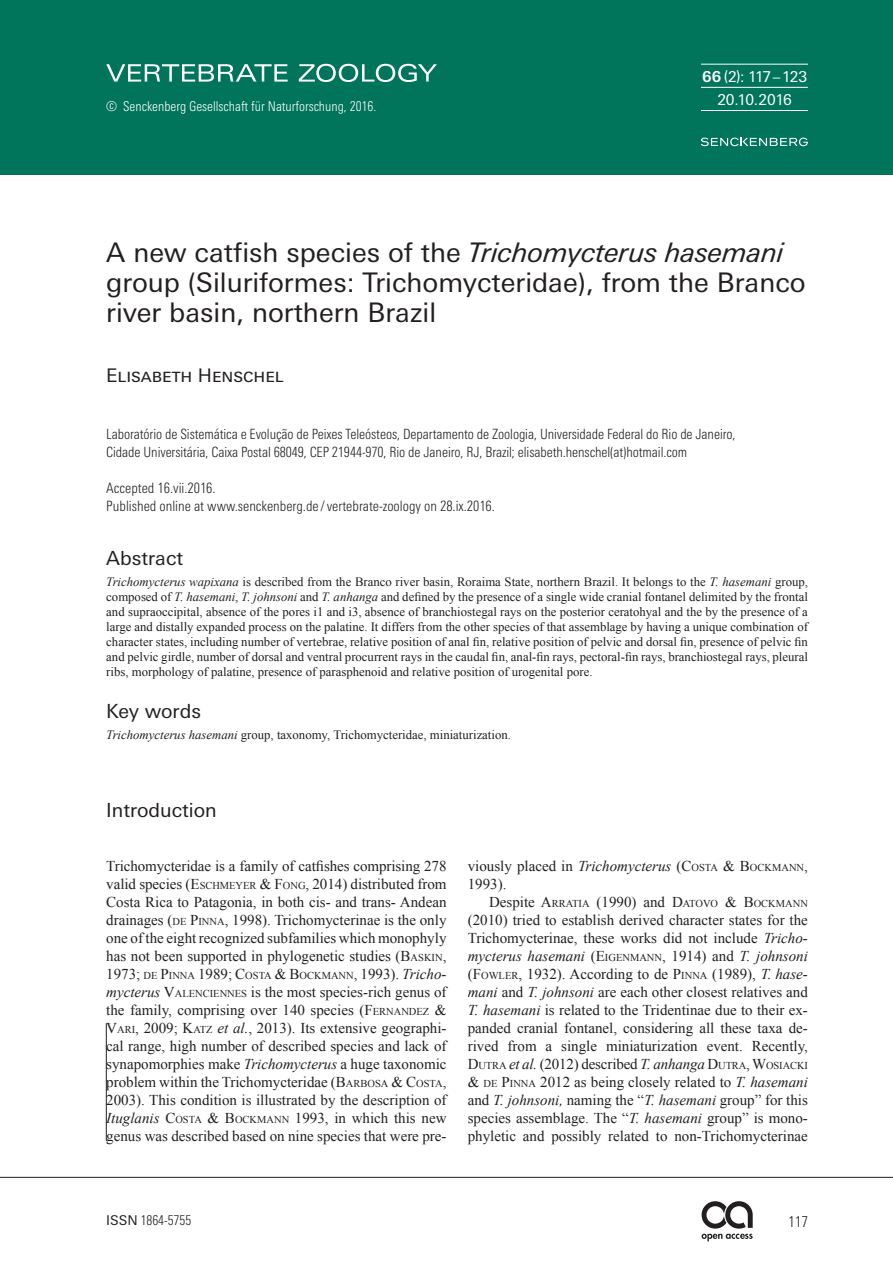
<style>
.page{position:relative;width:893px;height:1263px;background:#fff}
.page>*{position:absolute;margin:0;border:0;box-sizing:border-box;transform-origin:0 0}
.t1{font:27px/30px "Univers Next W1 G";color:#231f20}
.t2{font:19.5px "Univers Next W1 G";color:#231f20}
.t3{font:18.75px "Univers Next W1 G";letter-spacing:-.005em;color:#231f20}
.t4{font:15px/18px "Times New Roman";color:#231f20;text-align:justify}
.t5{font:15px/22.8px "Univers Next W1 G";letter-spacing:-.05em;color:#fff;text-align:center}
.t6{font:300 condensed 15px "Univers Next Pro";color:#231f20}
.t7{font:300 condensed 14.25px/18px "Univers Next Pro";color:#231f20}
.t8{font:300 condensed 14.1px/18px "Univers Next Pro";letter-spacing:-.005em;color:#231f20}
.t9{font:300 condensed 13.5px "Univers Next Pro";color:#fff}
.t10{font:300 condensed 13.5px "Univers Next Pro";color:#231f20}
.t11{font:12.75px/15px "Times New Roman";color:#231f20;text-align:justify}
.t12{font:10.5px "Times New Roman";color:#231f20}
.s1{font-weight:700}
.s2{font-style:italic}
.s3{font-style:inherit}
.s4{font-size:10.5px}
.s5{font-size:15px}
.s6{font-style:italic;font-size:15px}
.s7{font-family:"Univers Next W1 G";font-weight:400;font-stretch:normal}
</style>
<div class="page">
<hr style="left:0;top:1177px;width:893px;height:1px;background:#231f20">
<svg style="left:702px;top:1234px;width:51px;height:7px"></svg>
<svg style="left:702px;top:1201px;width:51px;height:27px"></svg>
<div style="left:0;top:0;width:893px;height:174px;background:#01745c"></div>
<svg style="left:701px;top:138px;width:107px;height:8px"></svg>
<hr style="left:701px;top:64px;width:107px;height:1px;background:#fff">
<hr style="left:701px;top:110px;width:107px;height:1px;background:#fff">
<hr style="left:701px;top:87px;width:107px;height:1px;background:#fff">
<svg style="left:106px;top:64px;width:331px;height:18px"></svg>
<hr style="left:106px;top:1023px;width:1px;height:118px;background:#231f20">
<p class="t9" style="left:106px;top:98px;width:271px">© Senckenberg Gesellschaft für Naturforschung, 2016.</p>
<p class="t5" style="left:702px;top:65px;width:106px"><span class="s1">66</span> (2): 117–123<br>20.10.2016</p>
<h1 class="t1" style="left:106px;top:237px;width:701px">A new catfish species of the <span class="s2">Trichomycterus hasemani </span>group (Siluriformes: Trichomycteridae), from the Branco river basin, northern Brazil</h1>
<p class="t3" style="left:106px;top:364px;width:179px">Elisabeth Henschel</p>
<p class="t8" style="left:106px;top:425px;width:631px">Laboratório de Sistemática e Evolução de Peixes Teleósteos, Departamento de Zoologia, Universidade Federal do Rio de Janeiro,<br>Cidade Universitária, Caixa Postal 68049, CEP 21944-970, Rio de Janeiro, RJ, Brazil; elisabeth.henschel(at)hotmail.com</p>
<p class="t7" style="left:106px;top:479px;width:390px">Accepted 16.vii.2016.<br>Published online at www.senckenberg.de /vertebrate-zoology on 28.ix.2016.</p>
<h2 class="t2" style="left:106px;top:547px;width:78px">Abstract</h2>
<p class="t11" style="left:106px;top:574px;width:703px"><span class="s2">Trichomycterus wapixana</span> is described from the Branco river basin, Roraima State, northern Brazil. It belongs to the <span class="s2">T. hasemani</span> group, composed of <span class="s2">T. hasemani</span>, <span class="s2">T. johnsoni</span> and <span class="s2">T. anhanga</span> and defined by the presence of a single wide cranial fontanel delimited by the frontal and supraoccipital, absence of the pores i1 and i3, absence of branchiostegal rays on the posterior ceratohyal and the by the presence of a large and distally expanded process on the palatine. It differs from the other species of that assemblage by having a unique combination of character states, including number of vertebrae, relative position of anal fin, relative position of pelvic and dorsal fin, presence of pelvic fin and pelvic girdle, number of dorsal and ventral procurrent rays in the caudal fin, anal-fin rays, pectoral-fin rays, branchiostegal rays, pleural ribs, morphology of palatine, presence of parasphenoid and relative position of urogenital pore.</p>
<h2 class="t2" style="left:106px;top:700px;width:96px">Key words</h2>
<p class="t11" style="left:106px;top:727px;width:406px"><span class="s2">Trichomycterus hasemani</span> group, taxonomy, Trichomycteridae, miniaturization.</p>
<h2 class="t2" style="left:106px;top:799px;width:112px">Introduction</h2>
<p class="t4" style="left:106px;top:857px;width:342px">Trichomycteridae is a family of catfishes comprising 278 valid species (<span class="s3">E</span><span class="s4">SCHMEYER</span> <span class="s3">&amp; F</span><span class="s4">ONG</span><span class="s3">,</span> 2014) distributed from Costa Rica to Patagonia, in both cis- and trans- Andean drainages (<span class="s4">DE</span> <span class="s3">P</span><span class="s4">INNA</span>, 1998). Trichomycterinae is the only one of the eight recognized subfamilies which monophyly has not been supported in phylogenetic studies (<span class="s3">B</span><span class="s4">ASKIN</span>,</p>
<p class="t12" style="left:106px;top:968px;width:342px"><span class="s5">1973</span><span class="s5">;</span> DE <span class="s5">P</span>INNA <span class="s5">1989; C</span>OSTA <span class="s5">&amp; B</span>OCKMANN<span class="s5">,</span> <span class="s5">1993).</span> <span class="s6">Tricho-</span></p>
<p class="t4" style="left:106px;top:983px;width:342px"><span class="s2">mycterus</span> <span class="s3">V</span><span class="s4">ALENCIENNES</span> is the most species-rich genus of the family, comprising over 140 species (<span class="s3">F</span><span class="s4">ERNANDEZ</span> <span class="s3">&amp; V</span><span class="s4">ARI</span><span class="s3">, 2009; K</span><span class="s4">ATZ</span> <span class="s2">et al</span><span class="s2">.</span><span class="s3">, 2013</span>). Its extensive geographi&shy;cal range, high number of described species and lack of synapomorphies make <span class="s2">Trichomycterus</span> a huge taxonomic problem within the Trichomycteridae (<span class="s3">B</span><span class="s4">ARBOSA</span> <span class="s3">&amp; C</span><span class="s4">OSTA</span><span class="s3">, 2003</span>). This condition is illustrated by the description of <span class="s2">Ituglanis</span> <span class="s3">C</span><span class="s4">OSTA</span> <span class="s3">&amp; B</span><span class="s4">OCKMANN</span> <span class="s3">1993</span>, in which this new genus was described based on nine species that were pre-</p>
<p class="t4" style="left:468px;top:857px;width:342px">viously placed in <span class="s2">Trichomycterus</span> (<span class="s3">C</span><span class="s4">OSTA</span> <span class="s3">&amp; B</span><span class="s4">OCKMANN</span><span class="s3">,<br>1993</span>).</p>
<p class="t12" style="left:489px;top:896px;width:320px"><span class="s5">Despite</span> <span class="s5">A</span>RRATIA <span class="s5">(1990)</span> <span class="s5">and</span> <span class="s5">D</span>ATOVO <span class="s5">&amp; B</span>OCKMANN</p>
<p class="t4" style="left:468px;top:911px;width:342px"><span class="s3">(2010)</span> tried to establish derived character states for the Trichomycterinae, these works did not include <span class="s2">Tricho&shy;mycterus hasemani</span> (<span class="s3">E</span><span class="s4">IGENMANN</span>, 1914) and <span class="s2">T. johnsoni </span>(<span class="s3">F</span><span class="s4">OWLER</span><span class="s3">,</span> 1932). According to de <span class="s3">P</span><span class="s4">INNA</span> <span class="s3">(1989</span>), <span class="s2">T. hase&shy;mani</span> and <span class="s2">T. johnsoni</span> are each other closest relatives and <span class="s2">T. hasemani</span> is related to the Tridentinae due to their ex&shy;panded cranial fontanel, considering all these taxa de&shy;rived from a single miniaturization event. Recently<span class="s3">,</span></p>
<p class="t12" style="left:468px;top:1058px;width:342px"><span class="s5">D</span>UTRA <span class="s6">et al.</span> <span class="s5">(2012)</span> <span class="s5">described</span> <span class="s6">T. anhanga</span> <span class="s5">D</span>UTRA<span class="s5">, W</span>OSIACKI</p>
<p class="t4" style="left:468px;top:1073px;width:342px"><span class="s3">&amp;</span> <span class="s4">DE</span> <span class="s3">P</span><span class="s4">INNA</span> <span class="s3">2012</span> as being closely related to <span class="s2">T. hasemani </span>and <span class="s2">T. johnsoni,</span> naming the “<span class="s2">T. hasemani</span> group” for this species assemblage. The “<span class="s2">T. hasemani</span> group” is mono&shy;phyletic and possibly related to non-Trichomycterinae</p>
<p class="t10" style="left:106px;top:1212px;width:86px"><span class="s7">ISSN</span> 1864-5755</p>
<p class="t6" style="left:788px;top:1213px;width:21px">117</p>
</div>
